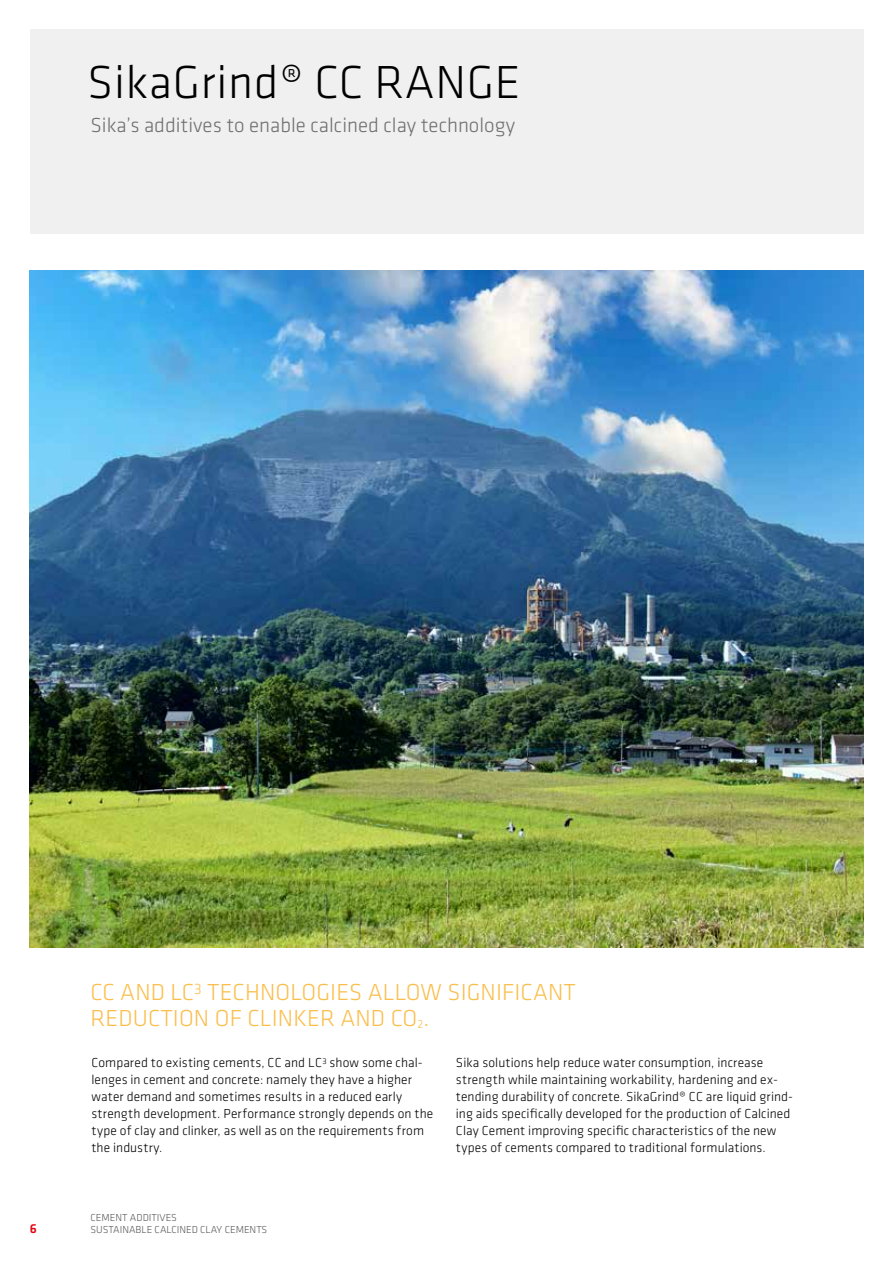
<style>
.page{position:relative;width:893px;height:1263px;background:#fff}
.page>*{position:absolute;margin:0;border:0;box-sizing:border-box;transform-origin:0 0}
.t1{font:300 48px "Klavika";letter-spacing:.015em;color:#000}
.t2{font:300 24px/25.5px "Klavika";letter-spacing:.005em;color:#fabe4c}
.t3{font:300 21px "Klavika";color:#706f6f}
.t4{font:300 13.5px/17px "Klavika";letter-spacing:.005em;color:#000}
.t5{font:500 13.5px "Klavika";color:#e30613}
.t6{font:300 10.5px/12.6px "Klavika";color:#575756}
.s1{font-size:12px}
</style>
<div class="page">
<div style="left:30px;top:30px;width:833px;height:204px;background:#ededed"></div>
<img style="left:30px;top:270px;width:833px;height:678px">
<h1 class="t1" style="left:87px;top:53px;width:435px">SikaGrind® CC RANGE</h1>
<h3 class="t3" style="left:91px;top:112px;width:426px">Sika’s additives to enable calcined clay technology</h3>
<h2 class="t2" style="left:91px;top:979px;width:487px">CC AND LC<sup>3</sup> TECHNOLOGIES ALLOW SIGNIFICANT<br>REDUCTION OF CLINKER AND CO<span class="s1">2</span>.</h2>
<p class="t4" style="left:91px;top:1054px;width:343px">Compared to existing cements, CC and LC<sup>3</sup> show some chal&shy;lenges in cement and concrete: namely they have a higher water demand and sometimes results in a reduced early strength development. Performance strongly depends on the type of clay and clinker, as well as on the requirements from the industry.</p>
<p class="t4" style="left:456px;top:1054px;width:339px">Sika solutions help reduce water consumption, increase strength while maintaining workability, hardening and ex&shy;tending durability of concrete. SikaGrind® CC are liquid grind&shy;ing aids specifically developed for the production of Calcined Clay Cement improving specific characteristics of the new types of cements compared to traditional formulations.</p>
<p class="t5" style="left:30px;top:1219px;width:9px">6</p>
<p class="t6" style="left:91px;top:1211px;width:178px">CEMENT ADDITIVES<br>SUSTAINABLE CALCINED CLAY CEMENTS</p>
</div>
